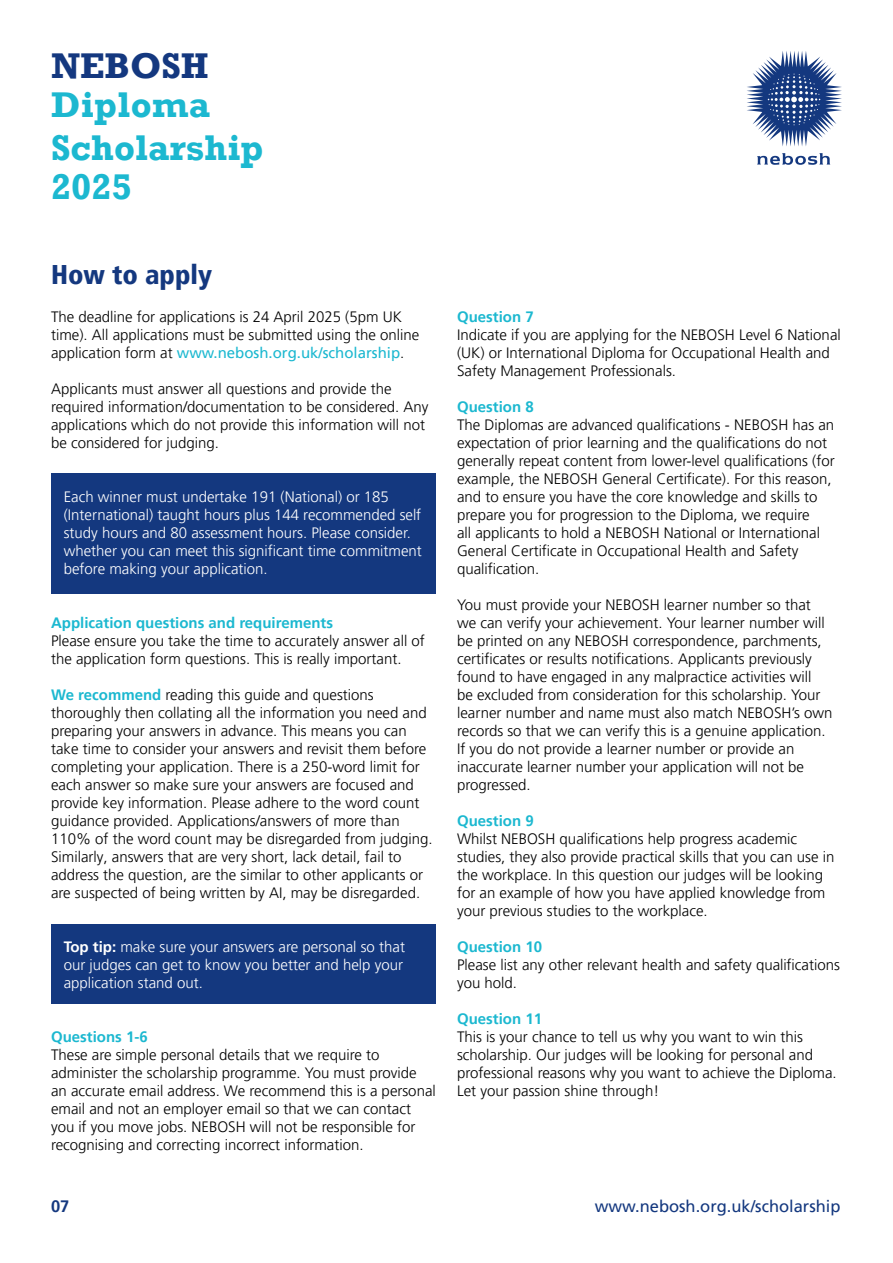
<style>
.page{position:relative;width:893px;height:1263px;background:#fff}
.page>*{position:absolute;margin:0;border:0;box-sizing:border-box;transform-origin:0 0}
.t1{font:700 36.6px/42.5px "Rockwell";color:#1cb8d0}
.t2{font:700 36.6px "Rockwell";color:#14387f}
.t3{font:900 condensed 27px "Frutiger LT Pro";color:#14387f}
.t4{font:16.5px "Frutiger LT Pro";color:#14387f}
.t5{font:700 16.5px "Frutiger LT Pro";color:#14387f}
.t6{font:300 15px/18px "Frutiger LT Pro";color:#000}
.t7{font:300 15px/18px "Frutiger LT Pro";color:#fff}
.t8{font:700 15px "Frutiger LT Pro";color:#1cb8d0}
.s1{font-weight:400;color:#1cb8d0}
.s2{font-weight:700;color:#1cb8d0}
.s3{font-weight:700}
</style>
<div class="page">
<div style="left:51px;top:924px;width:385px;height:79px;background:#14387f"></div>
<div style="left:51px;top:473px;width:385px;height:120px;background:#14387f"></div>
<svg style="left:757px;top:153px;width:73px;height:12px"></svg>
<svg style="left:747px;top:51px;width:95px;height:95px"></svg>
<h1 class="t2" style="left:51px;top:44px;width:159px">NEBOSH</h1>
<h1 class="t1" style="left:51px;top:84px;width:214px">Diploma<br>Scholarship</h1>
<h1 class="t1" style="left:51px;top:165px;width:82px">2025</h1>
<h2 class="t3" style="left:51px;top:258px;width:163px">How to apply</h2>
<p class="t6" style="left:51px;top:307px;width:370px">The deadline for applications is 24 April 2025 (5pm UK time). All applications must be submitted using the online application form at <span class="s1">www.nebosh.org.uk/scholarship</span>.</p>
<p class="t6" style="left:51px;top:379px;width:379px">Applicants must answer all questions and provide the required information/documentation to be considered. Any applications which do not provide this information will not be considered for judging.</p>
<p class="t7" style="left:64px;top:487px;width:360px">Each winner must undertake 191 (National) or 185 (International) taught hours plus 144 recommended self study hours and 80 assessment hours. Please consider. whether you can meet this significant time commitment before making your application.</p>
<p class="t8" style="left:51px;top:613px;width:283px">Application questions and requirements</p>
<p class="t6" style="left:51px;top:631px;width:375px">Please ensure you take the time to accurately answer all of the application form questions. This is really important.</p>
<p class="t6" style="left:51px;top:685px;width:383px"><span class="s2">We recommend</span> reading this guide and questions thoroughly then collating all the information you need and preparing your answers in advance. This means you can take time to consider your answers and revisit them before completing your application. There is a 250-word limit for each answer so make sure your answers are focused and provide key information. Please adhere to the word count guidance provided. Applications/answers of more than 110% of the word count may be disregarded from judging.<br>Similarly, answers that are very short, lack detail, fail to address the question, are the similar to other applicants or are suspected of being written by AI, may be disregarded.</p>
<p class="t7" style="left:64px;top:937px;width:343px"><span class="s3">Top tip:</span> make sure your answers are personal so that our judges can get to know you better and help your application stand out.</p>
<p class="t8" style="left:51px;top:1027px;width:98px">Questions 1-6</p>
<p class="t6" style="left:51px;top:1045px;width:386px">These are simple personal details that we require to administer the scholarship programme. You must provide an accurate email address. We recommend this is a personal email and not an employer email so that we can contact you if you move jobs. NEBOSH will not be responsible for recognising and correcting incorrect information.</p>
<p class="t8" style="left:457px;top:307px;width:78px">Question 7</p>
<p class="t6" style="left:457px;top:325px;width:385px">Indicate if you are applying for the NEBOSH Level 6 National (UK) or International Diploma for Occupational Health and<br>Safety Management Professionals.</p>
<p class="t8" style="left:457px;top:397px;width:78px">Question 8</p>
<p class="t6" style="left:457px;top:415px;width:379px">The Diplomas are advanced qualifications - NEBOSH has an expectation of prior learning and the qualifications do not generally repeat content from lower-level qualifications (for example, the NEBOSH General Certificate). For this reason, and to ensure you have the core knowledge and skills to prepare you for progression to the Diploma, we require<br>all applicants to hold a NEBOSH National or International General Certificate in Occupational Health and Safety qualification.</p>
<p class="t6" style="left:457px;top:595px;width:377px">You must provide your NEBOSH learner number so that we can verify your achievement. Your learner number will be printed on any NEBOSH correspondence, parchments, certificates or results notifications. Applicants previously found to have engaged in any malpractice activities will<br>be excluded from consideration for this scholarship. Your learner number and name must also match NEBOSH’s own records so that we can verify this is a genuine application.<br>If you do not provide a learner number or provide an inaccurate learner number your application will not be progressed.</p>
<p class="t8" style="left:457px;top:811px;width:78px">Question 9</p>
<p class="t6" style="left:457px;top:829px;width:379px">Whilst NEBOSH qualifications help progress academic studies, they also provide practical skills that you can use in the workplace. In this question our judges will be looking for an example of how you have applied knowledge from your previous studies to the workplace.</p>
<p class="t8" style="left:457px;top:937px;width:87px">Question 10</p>
<p class="t6" style="left:457px;top:955px;width:384px">Please list any other relevant health and safety qualifications you hold.</p>
<p class="t8" style="left:457px;top:1009px;width:87px">Question 11</p>
<p class="t6" style="left:457px;top:1027px;width:381px">This is your chance to tell us why you want to win this scholarship. Our judges will be looking for personal and professional reasons why you want to achieve the Diploma.<br>Let your passion shine through!</p>
<p class="t5" style="left:51px;top:1196px;width:20px">07</p>
<p class="t4" style="left:595px;top:1197px;width:247px">www.nebosh.org.uk/scholarship</p>
</div>
